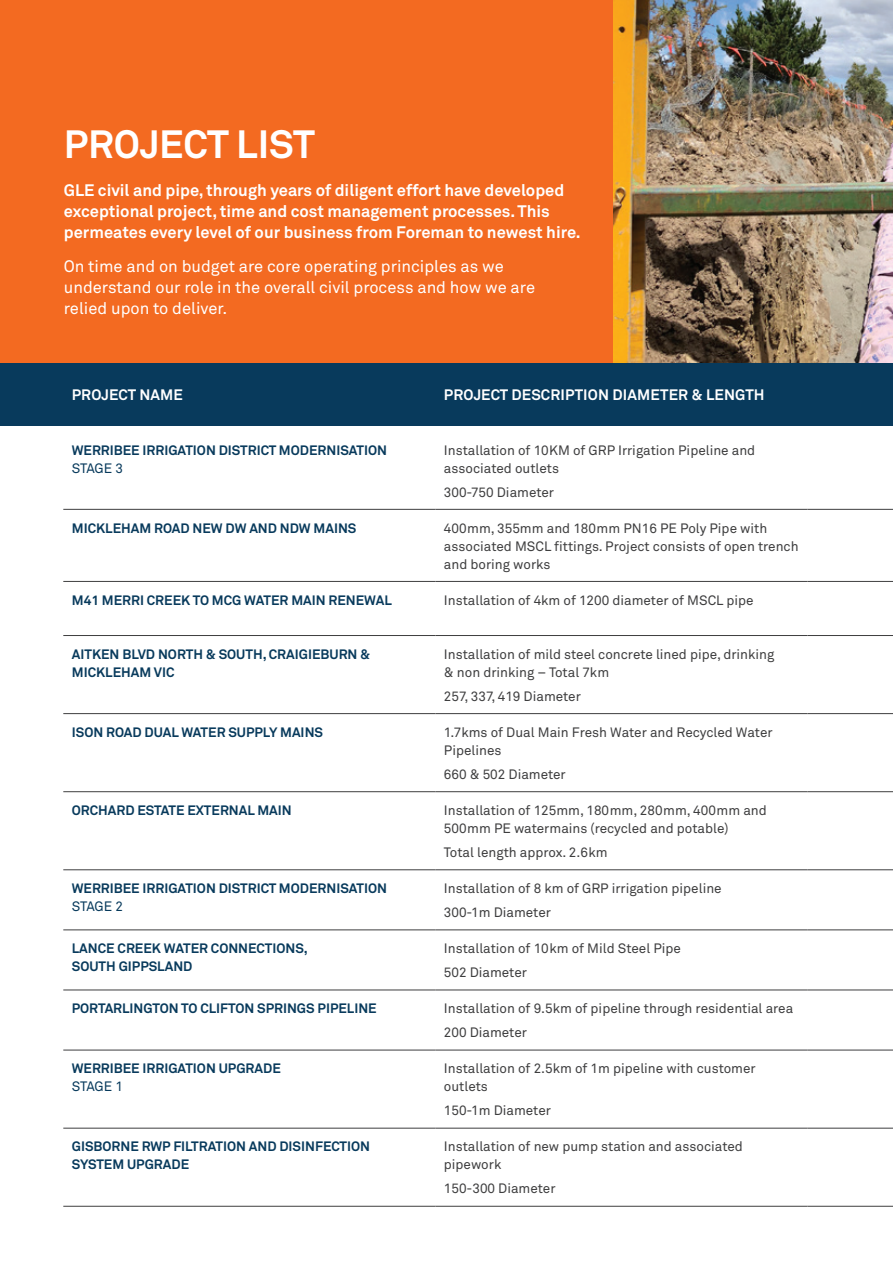
<style>
.page{position:relative;width:893px;height:1263px;background:#fff}
.page>*{position:absolute;margin:0;border:0;box-sizing:border-box;transform-origin:0 0}
.t1{font:700 39px "Akkurat Std";color:#fff}
.t2{font:700 16.5px/21px "Akkurat Std";color:#fff}
.t3{font:16.5px/21px "Akkurat Std";color:#fff}
.t4{font:700 15px "Akkurat Std";letter-spacing:.01em;color:#fff}
.t5{font:13.5px/18px "Akkurat Std";color:#3e3e3f}
.t6{font:700 13.5px/18px "Akkurat Std";color:#083a5c}
.t7{font:13.5px "Akkurat Std";letter-spacing:-.02em;color:#083a5c}
</style>
<div class="page">
<img style="left:612px;top:0;width:281px;height:363px">
<div style="left:0;top:0;width:612px;height:365px;background:#f36a21"></div>
<div style="left:0;top:363px;width:893px;height:63px;background:#083a5c"></div>
<hr style="left:63px;top:509px;width:372px;height:1px;background:#3e3e3f">
<hr style="left:435px;top:509px;width:372px;height:1px;background:#3e3e3f">
<hr style="left:807px;top:509px;width:86px;height:1px;background:#3e3e3f">
<hr style="left:63px;top:581px;width:372px;height:1px;background:#3e3e3f">
<hr style="left:435px;top:581px;width:372px;height:1px;background:#3e3e3f">
<hr style="left:807px;top:581px;width:86px;height:1px;background:#3e3e3f">
<hr style="left:63px;top:635px;width:372px;height:1px;background:#3e3e3f">
<hr style="left:435px;top:635px;width:372px;height:1px;background:#3e3e3f">
<hr style="left:807px;top:635px;width:86px;height:1px;background:#3e3e3f">
<hr style="left:63px;top:713px;width:372px;height:1px;background:#3e3e3f">
<hr style="left:435px;top:713px;width:372px;height:1px;background:#3e3e3f">
<hr style="left:807px;top:713px;width:86px;height:1px;background:#3e3e3f">
<hr style="left:63px;top:791px;width:372px;height:1px;background:#3e3e3f">
<hr style="left:435px;top:791px;width:372px;height:1px;background:#3e3e3f">
<hr style="left:807px;top:791px;width:86px;height:1px;background:#3e3e3f">
<hr style="left:63px;top:869px;width:372px;height:1px;background:#3e3e3f">
<hr style="left:435px;top:869px;width:372px;height:1px;background:#3e3e3f">
<hr style="left:807px;top:869px;width:86px;height:1px;background:#3e3e3f">
<hr style="left:63px;top:929px;width:372px;height:1px;background:#3e3e3f">
<hr style="left:435px;top:929px;width:372px;height:1px;background:#3e3e3f">
<hr style="left:807px;top:929px;width:86px;height:1px;background:#3e3e3f">
<hr style="left:63px;top:989px;width:372px;height:1px;background:#3e3e3f">
<hr style="left:435px;top:989px;width:372px;height:1px;background:#3e3e3f">
<hr style="left:807px;top:989px;width:86px;height:1px;background:#3e3e3f">
<hr style="left:63px;top:1050px;width:372px;height:1px;background:#3e3e3f">
<hr style="left:435px;top:1050px;width:372px;height:1px;background:#3e3e3f">
<hr style="left:807px;top:1050px;width:86px;height:1px;background:#3e3e3f">
<hr style="left:63px;top:1128px;width:372px;height:1px;background:#3e3e3f">
<hr style="left:435px;top:1128px;width:372px;height:1px;background:#3e3e3f">
<hr style="left:807px;top:1128px;width:86px;height:1px;background:#3e3e3f">
<hr style="left:63px;top:1206px;width:372px;height:1px;background:#3e3e3f">
<hr style="left:435px;top:1206px;width:372px;height:1px;background:#3e3e3f">
<hr style="left:807px;top:1206px;width:86px;height:1px;background:#3e3e3f">
<h1 class="t1" style="left:64px;top:120px;width:253px">PROJECT LIST</h1>
<p class="t2" style="left:64px;top:180px;width:518px">GLE civil and pipe, through years of diligent effort have developed exceptional project, time and cost management processes. This permeates every level of our business from Foreman to newest hire.</p>
<p class="t3" style="left:64px;top:256px;width:473px">On time and on budget are core operating principles as we understand our role in the overall civil process and how we are relied upon to deliver.</p>
<p class="t4" style="left:72px;top:385px;width:113px">PROJECT NAME</p>
<p class="t4" style="left:444px;top:385px;width:322px">PROJECT DESCRIPTION DIAMETER &amp; LENGTH</p>
<p class="t6" style="left:72px;top:441px;width:317px">WERRIBEE IRRIGATION DISTRICT MODERNISATION</p>
<p class="t7" style="left:72px;top:460px;width:53px">STAGE 3</p>
<p class="t5" style="left:444px;top:441px;width:313px">Installation of 10KM of GRP Irrigation Pipeline and associated outlets</p>
<p class="t5" style="left:444px;top:483px;width:112px">300-750 Diameter</p>
<p class="t6" style="left:72px;top:519px;width:286px">MICKLEHAM ROAD NEW DW AND NDW MAINS</p>
<p class="t5" style="left:444px;top:519px;width:356px">400mm, 355mm and 180mm PN16 PE Poly Pipe with associated MSCL fittings. Project consists of open trench and boring works</p>
<p class="t6" style="left:72px;top:591px;width:322px">M41 MERRI CREEK TO MCG WATER MAIN RENEWAL</p>
<p class="t5" style="left:444px;top:591px;width:311px">Installation of 4km of 1200 diameter of MSCL pipe</p>
<p class="t6" style="left:72px;top:645px;width:300px">AITKEN BLVD NORTH &amp; SOUTH, CRAIGIEBURN &amp;<br>MICKLEHAM VIC</p>
<p class="t5" style="left:444px;top:645px;width:332px">Installation of mild steel concrete lined pipe, drinking &amp; non drinking – Total 7km</p>
<p class="t5" style="left:444px;top:687px;width:139px">257, 337, 419 Diameter</p>
<p class="t6" style="left:72px;top:723px;width:253px">ISON ROAD DUAL WATER SUPPLY MAINS</p>
<p class="t5" style="left:444px;top:724px;width:330px">1.7kms of Dual Main Fresh Water and Recycled Water<br>Pipelines</p>
<p class="t5" style="left:444px;top:766px;width:123px">660 &amp; 502 Diameter</p>
<p class="t6" style="left:72px;top:801px;width:221px">ORCHARD ESTATE EXTERNAL MAIN</p>
<p class="t5" style="left:444px;top:802px;width:324px">Installation of 125mm, 180mm, 280mm, 400mm and<br>500mm PE watermains (recycled and potable)</p>
<p class="t5" style="left:444px;top:844px;width:165px">Total length approx. 2.6km</p>
<p class="t6" style="left:72px;top:879px;width:317px">WERRIBEE IRRIGATION DISTRICT MODERNISATION</p>
<p class="t7" style="left:72px;top:898px;width:53px">STAGE 2</p>
<p class="t5" style="left:444px;top:877px;width:279px;line-height:24px">Installation of 8 km of GRP irrigation pipeline<br>300-1m Diameter</p>
<p class="t6" style="left:72px;top:940px;width:237px">LANCE CREEK WATER CONNECTIONS,<br>SOUTH GIPPSLAND</p>
<p class="t5" style="left:444px;top:937px;width:239px;line-height:24px">Installation of 10km of Mild Steel Pipe<br>502 Diameter</p>
<p class="t6" style="left:72px;top:1000px;width:306px">PORTARLINGTON TO CLIFTON SPRINGS PIPELINE</p>
<p class="t5" style="left:444px;top:997px;width:351px;line-height:24px">Installation of 9.5km of pipeline through residential area<br>200 Diameter</p>
<p class="t6" style="left:72px;top:1060px;width:210px">WERRIBEE IRRIGATION UPGRADE</p>
<p class="t7" style="left:72px;top:1079px;width:53px">STAGE 1</p>
<p class="t5" style="left:444px;top:1060px;width:313px">Installation of 2.5km of 1m pipeline with customer outlets</p>
<p class="t5" style="left:444px;top:1102px;width:109px">150-1m Diameter</p>
<p class="t6" style="left:72px;top:1138px;width:300px">GISBORNE RWP FILTRATION AND DISINFECTION<br>SYSTEM UPGRADE</p>
<p class="t5" style="left:444px;top:1138px;width:301px">Installation of new pump station and associated pipework</p>
<p class="t5" style="left:444px;top:1180px;width:113px">150-300 Diameter</p>
</div>
